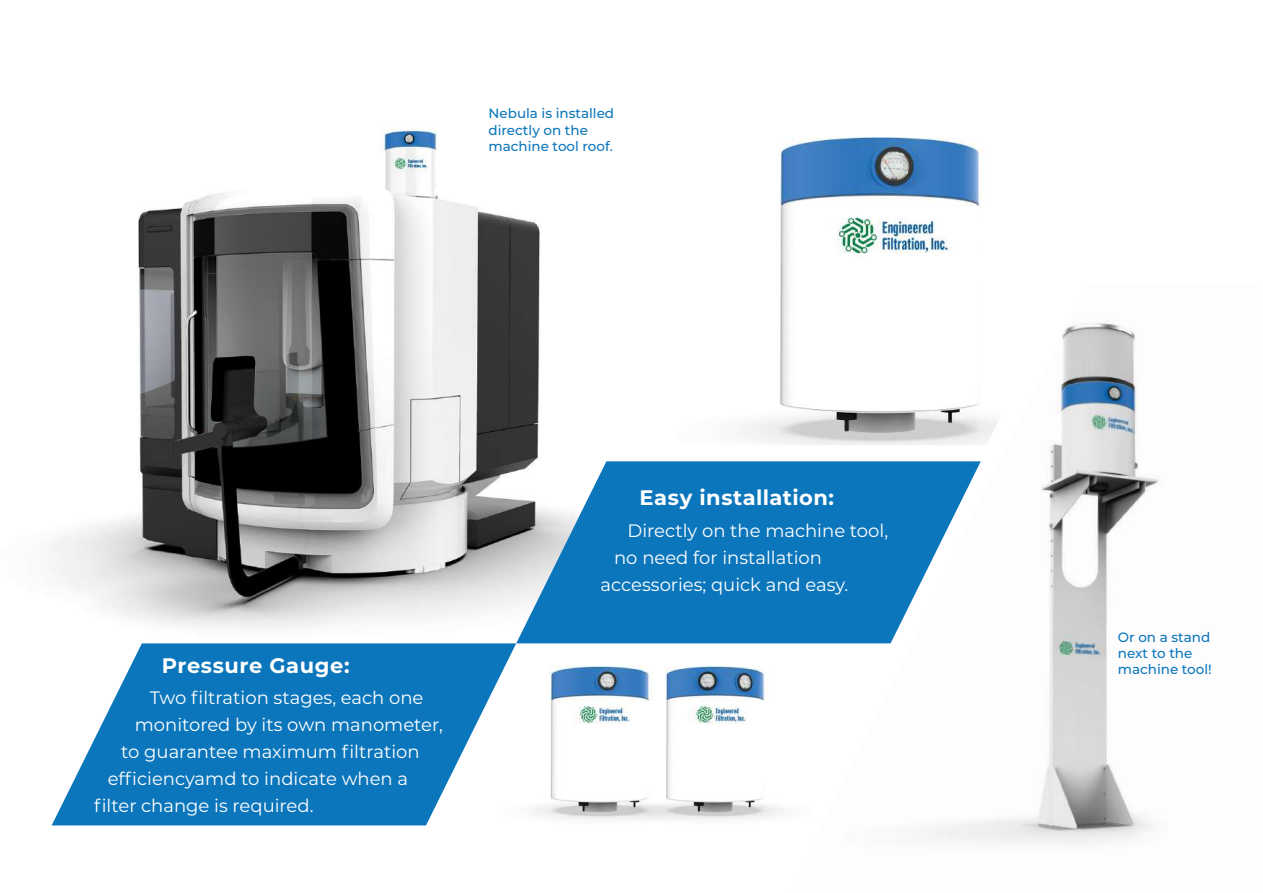
<style>
.page{position:relative;width:1263px;height:893px;background:#fff}
.page>*{position:absolute;margin:0;border:0;box-sizing:border-box;transform-origin:0 0}
.t1{font:700 21px "Montserrat";letter-spacing:.025em;color:#fff}
.t2{font:18px "Montserrat";color:#fff}
.t3{font:500 13.5px/16.2px "Montserrat";color:#0c76bc}
</style>
<div class="page">
<img style="left:516px;top:643px;width:274px;height:176px">
<img style="left:52px;top:127px;width:488px;height:502px">
<img style="left:738px;top:137px;width:245px;height:307px">
<img style="left:790px;top:282px;width:369px;height:562px">
<svg style="left:516px;top:461px;width:465px;height:182px;fill:#0c76bc"></svg>
<svg style="left:52px;top:643px;width:464px;height:182px;fill:#0c76bc"></svg>
<p class="t3" style="left:489px;top:105px;width:127px">Nebula is installed directly on the machine tool roof.</p>
<p class="t1" style="left:162px;top:650px;width:189px">Pressure Gauge:</p>
<p class="t2" style="left:150px;top:685px;width:275px">Two filtration stages, each one</p>
<p class="t2" style="left:135px;top:712px;width:310px">monitored by its own manometer,</p>
<p class="t2" style="left:121px;top:739px;width:300px">to guarantee maximum filtration</p>
<p class="t2" style="left:108px;top:766px;width:302px">efficiencyamd to indicate when a</p>
<p class="t2" style="left:94px;top:793px;width:221px">filter change is required.</p>
<p class="t1" style="left:640px;top:483px;width:196px">Easy installation:</p>
<p class="t2" style="left:628px;top:518px;width:262px">Directly on the machine tool,</p>
<p class="t2" style="left:614px;top:545px;width:209px">no need for installation</p>
<p class="t2" style="left:601px;top:572px;width:249px">accessories; quick and easy.</p>
<p class="t3" style="left:1118px;top:628px;width:95px">Or on a stand next to the machine tool!</p>
</div>
